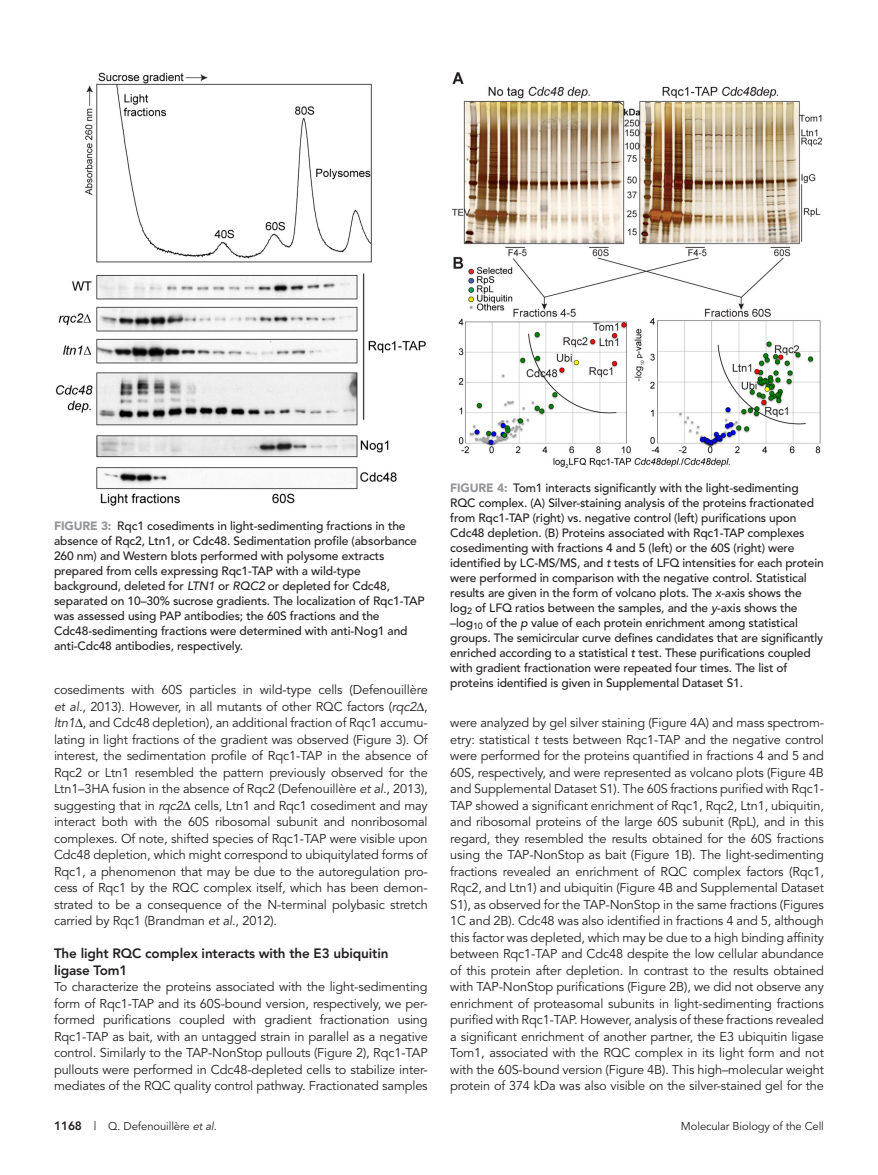
<style>
.page{position:relative;width:878px;height:1175px;background:#fff}
.page>*{position:absolute;margin:0;border:0;box-sizing:border-box;transform-origin:0 0}
.t1{font:800 13.5px/16.5px "Avenir";letter-spacing:-.01em;color:#231f20}
.ParaFL{font:12.75px/16.5px "Avenir";letter-spacing:-.01em;color:#231f20;text-align:justify}
.FigCaption{font:500 12px/15px "Avenir";letter-spacing:-.01em;color:#231f20}
.t2{font:11.25px "Avenir";letter-spacing:-.01em;color:#231f20}
.s1{font-weight:900;color:#939598}
.s2{font-style:italic}
.s3{font-weight:800;font-size:12px}
.s4{font-size:12px}
</style>
<div class="page">
<img style="left:55px;top:72px;width:371px;height:434px">
<img style="left:452px;top:72px;width:369px;height:396px">
<p class="FigCaption" style="left:54px;top:518px;width:372px"><span class="s1">FIGURE 3:</span> Rqc1 cosediments in light-sedimenting fractions in the absence of Rqc2, Ltn1, or Cdc48. Sedimentation profile (absorbance 260 nm) and Western blots performed with polysome extracts prepared from cells expressing Rqc1-TAP with a wild-type background, deleted for <span class="s2">LTN1</span> or <span class="s2">RQC2</span> or depleted for Cdc48, separated on 10–30% sucrose gradients. The localization of Rqc1-TAP was assessed using PAP antibodies; the 60S fractions and the Cdc48-sedimenting fractions were determined with anti-Nog1 and anti-Cdc48 antibodies, respectively.</p>
<p class="ParaFL" style="left:54px;top:681px;width:375px">cosediments with 60S particles in wild-type cells (Defenouillère <span class="s2">et al.</span>, 2013). However, in all mutants of other RQC factors (<span class="s2">rqc2</span> , <span class="s2">ltn1</span> , and Cdc48 depletion), an additional fraction of Rqc1 accumu&shy;lating in light fractions of the gradient was observed (Figure 3). Of interest, the sedimentation profile of Rqc1-TAP in the absence of Rqc2 or Ltn1 resembled the pattern previously observed for the Ltn1–3HA fusion in the absence of Rqc2 (Defenouillère <span class="s2">et al.</span>, 2013), suggesting that in <span class="s2">rqc2</span> cells, Ltn1 and Rqc1 cosediment and may interact both with the 60S ribosomal subunit and nonribosomal complexes. Of note, shifted species of Rqc1-TAP were visible upon Cdc48 depletion, which might correspond to ubiquitylated forms of Rqc1, a phenomenon that may be due to the autoregulation pro&shy;cess of Rqc1 by the RQC complex itself, which has been demon&shy;strated to be a consequence of the N-terminal polybasic stretch carried by Rqc1 (Brandman <span class="s2">et al.</span>, 2012).</p>
<h2 class="t1" style="left:54px;top:945px;width:336px">The light RQC complex interacts with the E3 ubiquitin ligase Tom1</h2>
<p class="ParaFL" style="left:54px;top:978px;width:375px">To characterize the proteins associated with the light-sedimenting form of Rqc1-TAP and its 60S-bound version, respectively, we per&shy;formed purifications coupled with gradient fractionation using Rqc1-TAP as bait, with an untagged strain in parallel as a negative control. Similarly to the TAP-NonStop pullouts (Figure 2), Rqc1-TAP pullouts were performed in Cdc48-depleted cells to stabilize inter&shy;mediates of the RQC quality control pathway. Fractionated samples</p>
<p class="FigCaption" style="left:450px;top:480px;width:375px"><span class="s1">FIGURE 4:</span> Tom1 interacts significantly with the light-sedimenting RQC complex. (A) Silver-staining analysis of the proteins fractionated from Rqc1-TAP (right) vs. negative control (left) purifications upon Cdc48 depletion. (B) Proteins associated with Rqc1-TAP complexes cosedimenting with fractions 4 and 5 (left) or the 60S (right) were identified by LC-MS/MS, and <span class="s2">t</span> tests of LFQ intensities for each protein were performed in comparison with the negative control. Statistical results are given in the form of volcano plots. The <span class="s2">x</span>-axis shows the log<sub>2</sub> of LFQ ratios between the samples, and the <span class="s2">y</span>-axis shows the –log<sub>10</sub> of the <span class="s2">p</span> value of each protein enrichment among statistical groups. The semicircular curve defines candidates that are significantly enriched according to a statistical <span class="s2">t</span> test. These purifications coupled with gradient fractionation were repeated four times. The list of proteins identified is given in Supplemental Dataset S1.</p>
<p class="ParaFL" style="left:450px;top:714px;width:375px">were analyzed by gel silver staining (Figure 4A) and mass spectrom&shy;etry: statistical <span class="s2">t</span> tests between Rqc1-TAP and the negative control were performed for the proteins quantified in fractions 4 and 5 and 60S, respectively, and were represented as volcano plots (Figure 4B and Supplemental Dataset S1). The 60S fractions purified with Rqc1- TAP showed a significant enrichment of Rqc1, Rqc2, Ltn1, ubiquitin, and ribosomal proteins of the large 60S subunit (RpL), and in this regard, they resembled the results obtained for the 60S fractions using the TAP-NonStop as bait (Figure 1B). The light-sedimenting fractions revealed an enrichment of RQC complex factors (Rqc1, Rqc2, and Ltn1) and ubiquitin (Figure 4B and Supplemental Dataset S1), as observed for the TAP-NonStop in the same fractions (Figures 1C and 2B). Cdc48 was also identified in fractions 4 and 5, although this factor was depleted, which may be due to a high binding affinity between Rqc1-TAP and Cdc48 despite the low cellular abundance of this protein after depletion. In contrast to the results obtained with TAP-NonStop purifications (Figure 2B), we did not observe any enrichment of proteasomal subunits in light-sedimenting fractions purified with Rqc1-TAP. However, analysis of these fractions revealed a significant enrichment of another partner, the E3 ubiquitin ligase Tom1, associated with the RQC complex in its light form and not with the 60S-bound version (Figure 4B). This high–molecular weight protein of 374 kDa was also visible on the silver-stained gel for the</p>
<p class="t2" style="left:54px;top:1119px;width:164px"><span class="s3">1168</span> <span class="s4">|</span> Q. Defenouillère <span class="s2">et al</span>.</p>
<p class="t2" style="left:681px;top:1119px;width:144px">Molecular Biology of the Cell</p>
</div>
